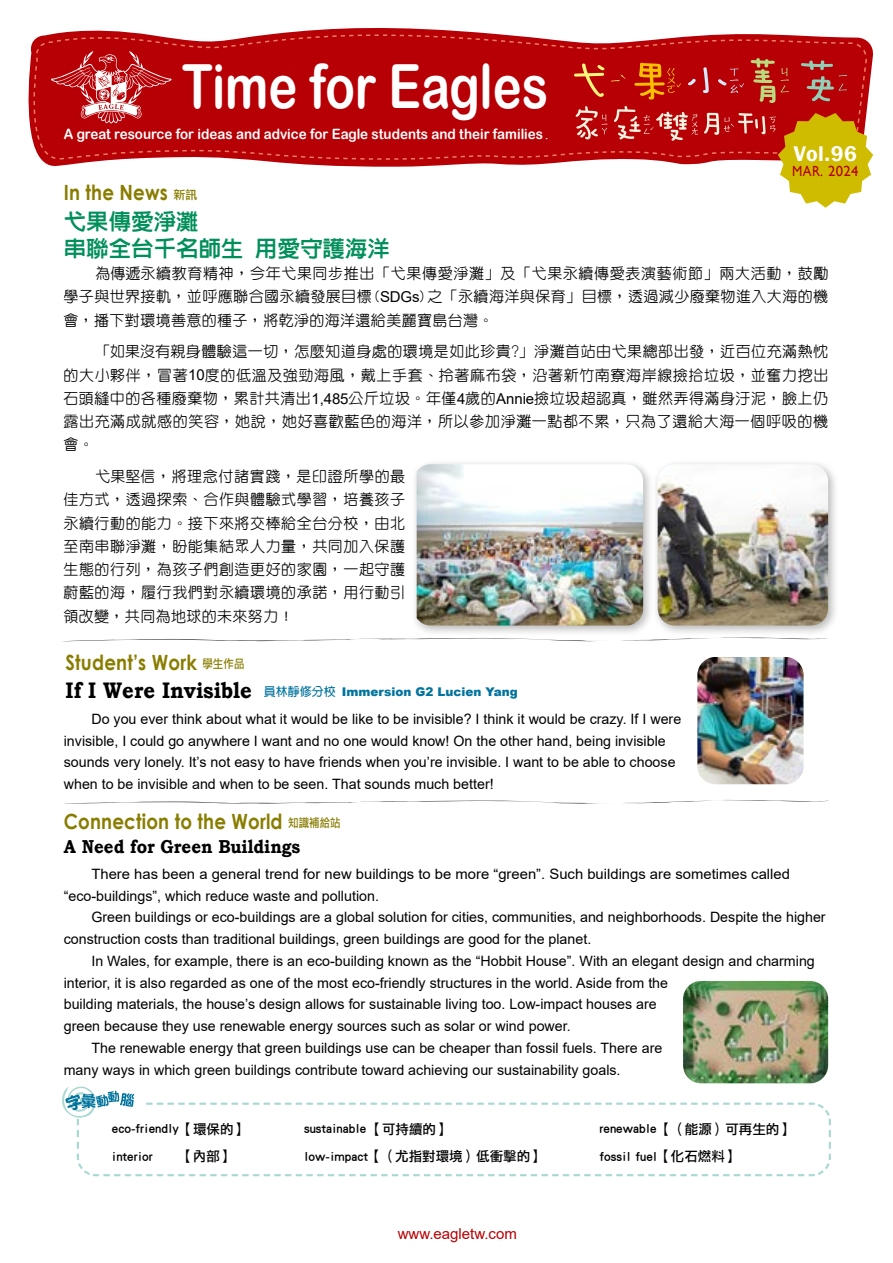
<style>
.page{position:relative;width:893px;height:1263px;background:#fff}
.page>*{position:absolute;margin:0;border:0;box-sizing:border-box;transform-origin:0 0}
.t1{font:60.9px "Arial Rounded MT Bold";color:#fff;scale:.8 1}
.t2{font:800 22.5px/27px "AR Hei B5";color:#008f5a}
.t3{font:700 22.5px "Bookman Old Style";color:#000;scale:.9 1}
.t4{font:600 21.75px "Franklin Gothic";color:#fff}
.t5{font:700 21px "Century Gothic";letter-spacing:.01em;color:#897d00;scale:.87 1}
.t6{font:700 18.75px "Bookman Old Style";color:#000;scale:.9 1}
.t7{font:500 15px/23.2px "AR Yuan B5";letter-spacing:.035em;color:#000;text-align:justify}
.t8{font:15px "Arial";color:#b60005}
.t9{font:14.7px "Gill Sans";letter-spacing:.025em;color:#b60005;scale:.9 1}
.t10{font:14.25px/21.8px "Arial";color:#000}
.t11{font:14.25px/21.8px "Arial";color:#000;scale:1.04 1}
.t12{font:14.25px "Arial Rounded MT Bold";color:#fff;scale:.94 1}
.t13{font:13.5px/26.8px "DF Li Hei Std W5";color:#000}
.t14{font:900 12px "Arial";color:#00739e}
.t15{font:800 10.5px "AR Yuan B5";color:#fff}
.s1{font-family:"DF Li Hei Std W5";font-weight:400;font-size:12px}
.s2{font-family:"Arial";font-weight:400}
.s3{font-family:"AR Hei B5";font-weight:700}
</style>
<div class="page">
<svg style="left:42px;top:28px;width:832px;height:139px"></svg>
<svg style="left:28px;top:33px;width:464px;height:115px"></svg>
<svg style="left:35px;top:39px;width:464px;height:121px;background:#b90a0f"></svg>
<svg style="left:499px;top:37px;width:374px;height:171px"></svg>
<img style="left:697px;top:657px;width:106px;height:127px">
<svg style="left:69px;top:637px;width:758px;height:4px"></svg>
<svg style="left:64px;top:800px;width:765px;height:4px"></svg>
<div style="left:412px;top:459px;width:243px;height:177px;background:#000;opacity:.29"></div>
<img style="left:417px;top:464px;width:226px;height:161px">
<div style="left:653px;top:459px;width:186px;height:177px;background:#000;opacity:.29"></div>
<img style="left:658px;top:464px;width:170px;height:161px">
<svg style="left:76px;top:1102px;width:755px;height:75px"></svg>
<svg style="left:62px;top:1086px;width:742px;height:35px"></svg>
<img style="left:683px;top:981px;width:145px;height:102px">
<h1 class="t1" style="left:182px;top:51px;width:459px">Time for Eagles</h1>
<p class="t12" style="left:64px;top:125px;width:511px">A great resource for ideas and advice for Eagle students and their families</p>
<p class="t15" style="left:544px;top:130px;width:7px">.</p>
<h3 class="t5" style="left:64px;top:177px;width:155px">In the News <span class="s1">新訊</span></h3>
<h2 class="t2" style="left:64px;top:208px;width:328px">弋果傳愛淨灘<br>串聯全台千名師生 用愛守護海洋</h2>
<h3 class="t4" style="left:794px;top:141px;width:64px">Vol.96</h3>
<p class="t9" style="left:792px;top:163px;width:75px">MAR. 2024</p>
<p class="t7" style="left:63px;top:262px;width:766px;text-indent:32px">為傳遞永續教育精神，今年弋果同步推出「弋果傳愛淨灘」及「弋果永續傳愛表演藝術節」兩大活動，鼓勵學子與世界接軌，並呼應聯合國永續發展目標(<span class="s2">SDGs</span>)之「永續海洋與保育」目標，透過減少廢棄物進入大海的機會，播下對環境善意的種子，將乾淨的海洋還給美麗寶島台灣。</p>
<p class="t7" style="left:63px;top:340px;width:766px;text-indent:32px">「如果沒有親身體驗這一切，怎麼知道身處的環境是如此珍貴？」淨灘首站由弋果總部出發，近百位充滿熱忱的大小夥伴，冒著<span class="s2">10</span>度的低溫及強勁海風，戴上手套、拎著麻布袋，沿著新竹南寮海岸線撿拾垃圾，並奮力挖出石頭縫中的各種廢棄物，累計共清出<span class="s2">1,485</span>公斤垃圾。年僅<span class="s2">4</span>歲的<span class="s2">Annie</span>撿垃圾超認真，雖然弄得滿身汙泥，臉上仍露出充滿成就感的笑容，她說，她好喜歡藍色的海洋，所以參加淨灘一點都不累，只為了還給大海一個呼吸的機會。</p>
<p class="t7" style="left:63px;top:465px;width:343px;text-indent:32px">弋果堅信，將理念付諸實踐，是印證所學的最佳方式，透過探索、合作與體驗式學習，培養孩子永續行動的能力。接下來將交棒給全台分校，由北至南串聯淨灘，盼能集結眾人力量，共同加入保護生態的行列，為孩子們創造更好的家園，一起守護蔚藍的海，履行我們對永續環境的承諾，用行動引領改變，共同為地球的未來努力！</p>
<h3 class="t5" style="left:66px;top:646px;width:207px">Student’s Work <span class="s1">學生作品</span></h3>
<h2 class="t3" style="left:66px;top:674px;width:209px">If I Were Invisible</h2>
<p class="t14" style="left:264px;top:683px;width:255px"><span class="s3">員林靜修分校</span> Immersion G2 Lucien Yang</p>
<p class="t10" style="left:64px;top:708px;width:619px;text-indent:28px">Do you ever think about what it would be like to be invisible? I think it would be crazy. If I were invisible, I could go anywhere I want and no one would know! On the other hand, being invisible sounds very lonely. It’s not easy to have friends when you’re invisible. I want to be able to choose when to be invisible and when to be seen. That sounds much better!</p>
<h3 class="t5" style="left:64px;top:805px;width:320px">Connection to the World <span class="s1">知識補給站</span></h3>
<h3 class="t6" style="left:64px;top:833px;width:264px">A Need for Green Buildings</h3>
<p class="t11" style="left:64px;top:863px;width:700px;text-indent:28px">There has been a general trend for new buildings to be more “green”. Such buildings are sometimes called “eco-buildings”, which reduce waste and pollution.</p>
<p class="t10" style="left:64px;top:906px;width:763px;text-indent:28px">Green buildings or eco-buildings are a global solution for cities, communities, and neighborhoods. Despite the higher construction costs than traditional buildings, green buildings are good for the planet.</p>
<p class="t10" style="left:91px;top:950px;width:725px">In Wales, for example, there is an eco-building known as the “Hobbit House”. With an elegant design and charming</p>
<p class="t10" style="left:64px;top:971px;width:606px">interior, it is also regarded as one of the most eco-friendly structures in the world. Aside from the</p>
<p class="t10" style="left:64px;top:993px;width:594px">building materials, the house’s design allows for sustainable living too. Low-impact houses are</p>
<p class="t10" style="left:64px;top:1015px;width:508px">green because they use renewable energy sources such as solar or wind power.</p>
<p class="t10" style="left:91px;top:1037px;width:572px">The renewable energy that green buildings use can be cheaper than fossil fuels. There are</p>
<p class="t10" style="left:64px;top:1058px;width:558px">many ways in which green buildings contribute toward achieving our sustainability goals.</p>
<p class="t13" style="left:112px;top:1114px;width:137px">eco-friendly【環保的】</p>
<p class="t13" style="left:112px;top:1142px;width:42px">interior</p>
<p class="t13" style="left:179px;top:1142px;width:55px">【內部】</p>
<p class="t13" style="left:304px;top:1114px;width:147px">sustainable 【可持續的】</p>
<p class="t13" style="left:600px;top:1115px;width:195px">renewable【（能源）可再生的】fossil fuel【化石燃料】</p>
<p class="t13" style="left:304px;top:1142px;width:241px">low-impact【（尤指對環境）低衝擊的】</p>
<p class="t8" style="left:398px;top:1223px;width:121px">www.eagletw.com</p>
</div>
